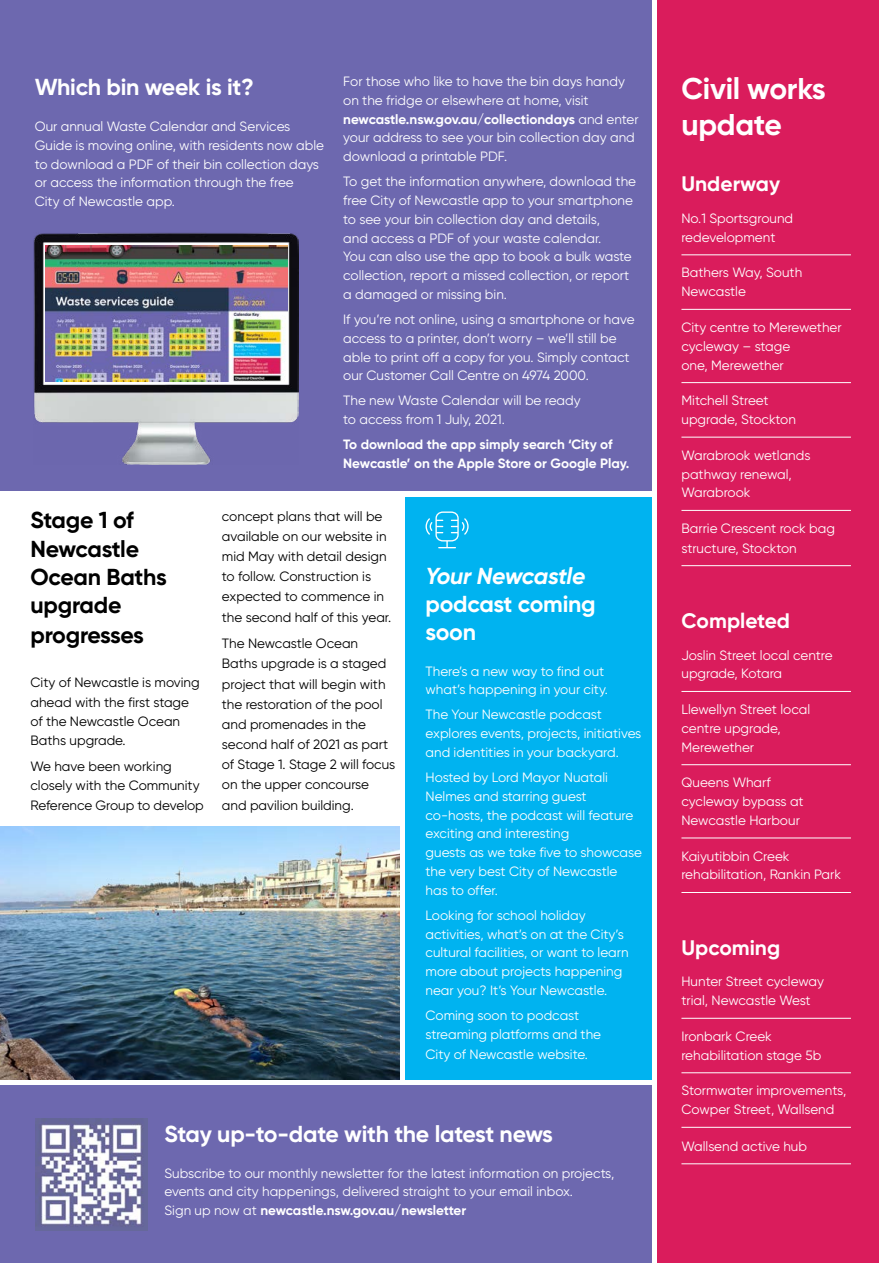
<style>
.page{position:relative;width:885px;height:1263px;background:#fff}
.page>*{position:absolute;margin:0;border:0;box-sizing:border-box;transform-origin:0 0}
.t1{font:700 30px/36px "Gilroy";letter-spacing:-.01em;color:#fff}
.t2{font:700 23.1px/27.8px "Gilroy";letter-spacing:-.01em;color:#fff}
.t3{font:700 23.1px/28.5px "Gilroy";letter-spacing:-.015em;color:#000}
.t4{font:italic 700 23.1px "Gilroy";letter-spacing:-.02em;color:#fff}
.t5{font:700 21px "Gilroy";color:#fff}
.t6{font:13.5px/18.8px "Gilroy";color:#fff}
.t7{font:13.5px/20.2px "Gilroy";color:#000}
.t8{font:700 13.5px/18.8px "Gilroy";color:#fff}
.s1{font-weight:700}
</style>
<div class="page">
<div style="left:0;top:0;width:651px;height:491px;background:#6d68af"></div>
<div style="left:405px;top:497px;width:246px;height:582px;background:#00b3f0"></div>
<hr style="left:884px;top:0;width:1px;height:113px;background:#48314b">
<hr style="left:884px;top:119px;width:1px;height:966px;background:#9f3895">
<div style="left:657px;top:0;width:221px;height:1263px;background:#da1c5c"></div>
<hr style="left:681px;top:254px;width:169px;height:1px;background:#fff">
<hr style="left:681px;top:309px;width:169px;height:1px;background:#fff">
<hr style="left:681px;top:382px;width:169px;height:1px;background:#fff">
<hr style="left:681px;top:437px;width:169px;height:1px;background:#fff">
<hr style="left:681px;top:510px;width:169px;height:1px;background:#fff">
<hr style="left:681px;top:565px;width:169px;height:1px;background:#fff">
<hr style="left:681px;top:691px;width:169px;height:1px;background:#fff">
<hr style="left:681px;top:764px;width:169px;height:1px;background:#fff">
<hr style="left:681px;top:838px;width:169px;height:1px;background:#fff">
<hr style="left:681px;top:892px;width:169px;height:1px;background:#fff">
<hr style="left:681px;top:1018px;width:169px;height:1px;background:#fff">
<hr style="left:681px;top:1072px;width:169px;height:1px;background:#fff">
<hr style="left:681px;top:1127px;width:169px;height:1px;background:#fff">
<hr style="left:681px;top:1163px;width:169px;height:1px;background:#fff">
<div style="left:0;top:1085px;width:651px;height:178px;background:#6d68af"></div>
<img style="left:35px;top:1118px;width:112px;height:112px">
<img style="left:33px;top:232px;width:266px;height:232px">
<img style="left:0;top:826px;width:399px;height:253px">
<svg style="left:425px;top:511px;width:43px;height:37px"></svg>
<img style="left:45px;top:245px;width:242px;height:136px">
<h2 class="t2" style="left:35px;top:73px;width:221px">Which bin week is it?</h2>
<p class="t6" style="left:35px;top:117px;width:291px">Our annual Waste Calendar and Services Guide is moving online, with residents now able to download a PDF of their bin collection days or access the information through the free<br>City of Newcastle app.</p>
<p class="t6" style="left:343px;top:72px;width:297px">For those who like to have the bin days handy on the fridge or elsewhere at home, visit <span class="s1">newcastle.nsw.gov.au/collectiondays</span> and enter your address to see your bin collection day and download a printable PDF.</p>
<p class="t6" style="left:343px;top:172px;width:294px">To get the information anywhere, download the free City of Newcastle app to your smartphone to see your bin collection day and details,<br>and access a PDF of your waste calendar.<br>You can also use the app to book a bulk waste collection, report a missed collection, or report a damaged or missing bin.</p>
<p class="t6" style="left:343px;top:310px;width:293px">If you’re not online, using a smartphone or have access to a printer, don’t worry – we’ll still be able to print off a copy for you. Simply contact our Customer Call Centre on 4974 2000.</p>
<p class="t6" style="left:343px;top:391px;width:239px">The new Waste Calendar will be ready to access from 1 July, 2021.</p>
<p class="t8" style="left:343px;top:435px;width:288px">To download the app simply search ‘City of<br>Newcastle’ on the Apple Store or Google Play.</p>
<h2 class="t3" style="left:30px;top:506px;width:138px">Stage 1 of<br>Newcastle<br>Ocean Baths upgrade progresses</h2>
<p class="t7" style="left:30px;top:673px;width:171px;line-height:19.4px">City of Newcastle is moving ahead with the first stage of the Newcastle Ocean<br>Baths upgrade.</p>
<p class="t7" style="left:30px;top:756px;width:175px;line-height:19.4px">We have been working closely with the Community<br>Reference Group to develop</p>
<p class="t7" style="left:222px;top:506px;width:171px">concept plans that will be available on our website in mid May with detail design to follow. Construction is expected to commence in the second half of this year.</p>
<p class="t7" style="left:222px;top:633px;width:175px">The Newcastle Ocean<br>Baths upgrade is a staged project that will begin with the restoration of the pool and promenades in the second half of 2021 as part of Stage 1. Stage 2 will focus on the upper concourse and pavilion building.</p>
<h2 class="t4" style="left:425px;top:562px;width:161px">Your Newcastle</h2>
<h2 class="t2" style="left:425px;top:590px;width:172px">podcast coming soon</h2>
<p class="t6" style="left:425px;top:661px;width:184px">There’s a new way to find out what’s happening in your city.</p>
<p class="t6" style="left:425px;top:705px;width:217px">The Your Newcastle podcast explores events, projects, initiatives and identities in your backyard.</p>
<p class="t6" style="left:425px;top:768px;width:218px">Hosted by Lord Mayor Nuatali<br>Nelmes and starring guest co-hosts, the podcast will feature exciting and interesting<br>guests as we take five to showcase the very best City of Newcastle has to offer.</p>
<p class="t6" style="left:425px;top:905px;width:205px">Looking for school holiday activities, what’s on at the City’s cultural facilities, or want to learn more about projects happening near you? It’s Your Newcastle.</p>
<p class="t6" style="left:425px;top:1006px;width:177px">Coming soon to podcast streaming platforms and the</p>
<p class="t6" style="left:425px;top:1045px;width:164px">City of Newcastle website.</p>
<h2 class="t2" style="left:164px;top:1120px;width:390px">Stay up-to-date with the latest news</h2>
<p class="t6" style="left:164px;top:1163px;width:451px">Subscribe to our monthly newsletter for the latest information on projects, events and city happenings, delivered straight to your email inbox.<br>Sign up now at <span class="s1">newcastle.nsw.gov.au/newsletter</span></p>
<h1 class="t1" style="left:681px;top:71px;width:146px">Civil works update</h1>
<h3 class="t5" style="left:681px;top:171px;width:100px">Underway</h3>
<p class="t6" style="left:681px;top:209px;width:113px">No.1 Sportsground redevelopment</p>
<p class="t6" style="left:681px;top:263px;width:122px">Bathers Way, South<br>Newcastle</p>
<p class="t6" style="left:681px;top:318px;width:162px">City centre to Merewether cycleway – stage<br>one, Merewether</p>
<p class="t6" style="left:681px;top:391px;width:116px">Mitchell Street upgrade, Stockton</p>
<p class="t6" style="left:681px;top:445px;width:131px">Warabrook wetlands pathway renewal,<br>Warabrook</p>
<p class="t6" style="left:681px;top:518px;width:155px;line-height:19.5px">Barrie Crescent rock bag structure, Stockton</p>
<h3 class="t5" style="left:681px;top:607px;width:110px">Completed</h3>
<p class="t6" style="left:681px;top:645px;width:153px">Joslin Street local centre upgrade, Kotara</p>
<p class="t6" style="left:681px;top:700px;width:130px">Llewellyn Street local centre upgrade,<br>Merewether</p>
<p class="t6" style="left:681px;top:773px;width:124px">Queens Wharf cycleway bypass at<br>Newcastle Harbour</p>
<p class="t6" style="left:681px;top:846px;width:161px">Kaiyutibbin Creek rehabilitation, Rankin Park</p>
<h3 class="t5" style="left:681px;top:934px;width:100px">Upcoming</h3>
<p class="t6" style="left:681px;top:972px;width:144px">Hunter Street cycleway trial, Newcastle West</p>
<p class="t6" style="left:681px;top:1027px;width:141px">Ironbark Creek rehabilitation stage 5b</p>
<p class="t6" style="left:681px;top:1081px;width:166px">Stormwater improvements,<br>Cowper Street, Wallsend</p>
<p class="t6" style="left:681px;top:1136px;width:127px">Wallsend active hub</p>
</div>
